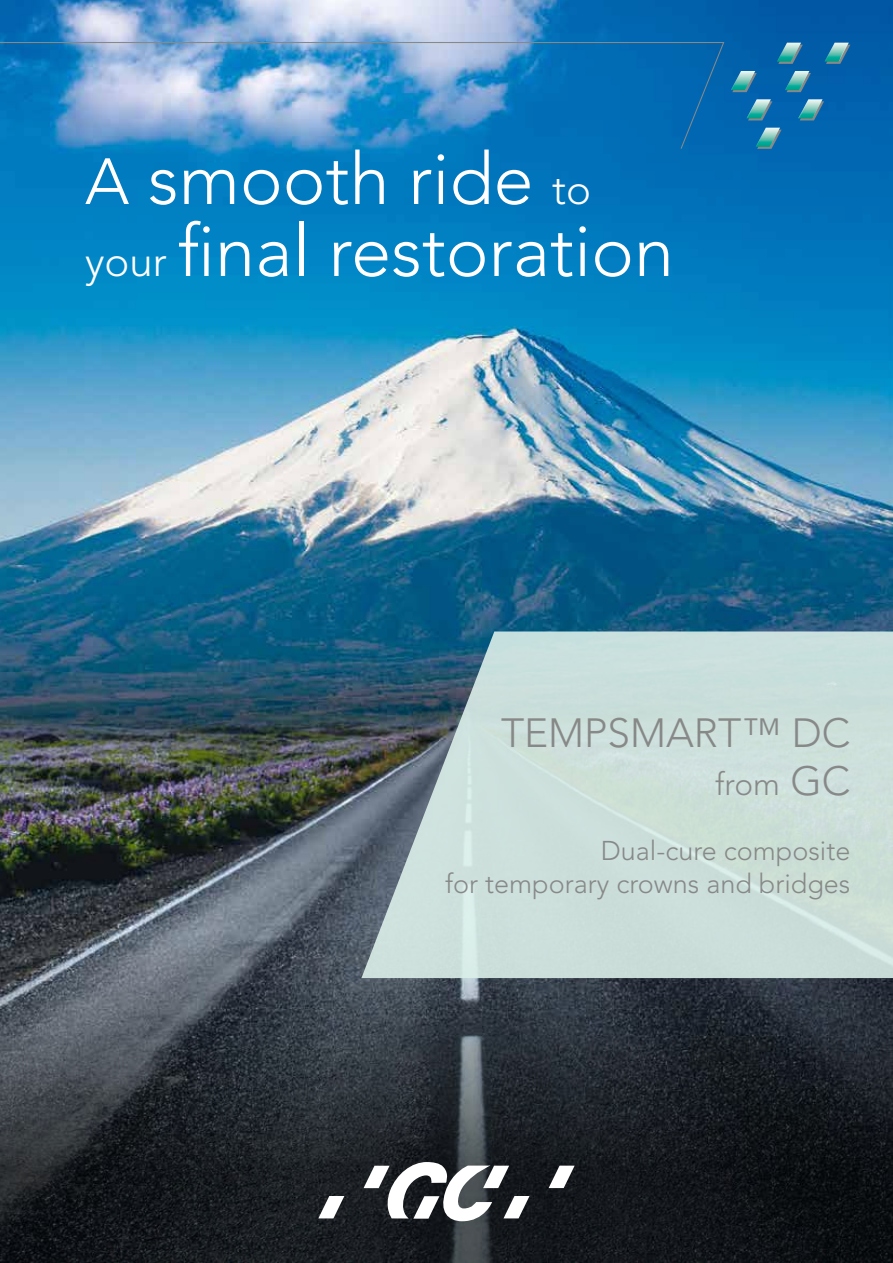
<style>
.page{position:relative;width:893px;height:1263px;background:#fff}
.page>*{position:absolute;margin:0;border:0;box-sizing:border-box;transform-origin:0 0}
.t1{font:300 72px/72px "Avenir LT Std";color:#fff}
.t2{font:300 40.5px "Avenir LT Std";color:#878988}
.t3{font:300 31.5px "Avenir LT Std";color:#878988}
.t4{font:300 27px/32.4px "Avenir LT Std";color:#878988;text-align:right}
.s1{font-size:64.5px}
.s2{font-size:42px}
.s3{font-size:40.5px}
</style>
<div class="page">
<img style="left:0;top:0;width:893px;height:935px">
<svg style="left:0;top:935px;width:893px;height:328px;background:#292e35"></svg>
<svg style="left:361px;top:631px;width:532px;height:347px;background:#b9cecc"></svg>
<svg style="left:778px;top:45px;width:25px;height:19px"></svg>
<svg style="left:732px;top:73px;width:25px;height:19px"></svg>
<svg style="left:748px;top:101px;width:24px;height:19px"></svg>
<svg style="left:826px;top:45px;width:24px;height:19px"></svg>
<svg style="left:786px;top:73px;width:25px;height:19px"></svg>
<svg style="left:800px;top:101px;width:24px;height:19px"></svg>
<svg style="left:757px;top:130px;width:25px;height:19px"></svg>
<img style="left:777px;top:43px;width:24px;height:19px">
<img style="left:731px;top:71px;width:24px;height:19px">
<img style="left:746px;top:99px;width:25px;height:19px">
<img style="left:825px;top:43px;width:24px;height:19px">
<img style="left:785px;top:71px;width:24px;height:19px">
<img style="left:798px;top:99px;width:24px;height:19px">
<img style="left:756px;top:128px;width:24px;height:19px">
<svg style="left:0;top:41px;width:725px;height:109px;background:#4390c8"></svg>
<svg style="left:549px;top:1165px;width:26px;height:23px"></svg>
<svg style="left:364px;top:1162px;width:165px;height:59px"></svg>
<svg style="left:318px;top:1196px;width:26px;height:22px"></svg>
<h1 class="t1" style="left:85px;top:143px;width:590px"><span class="s1">A</span> smooth ride <span class="s2">to your</span> final restoration</h1>
<h2 class="t2" style="left:501px;top:709px;width:351px">TEMPSMART™ DC</h2>
<p class="t3" style="left:715px;top:766px;width:137px">from <span class="s3">GC</span></p>
<p class="t4" style="left:445px;top:835px;width:407px">Dual-cure composite<br>for temporary crowns and bridges</p>
</div>
